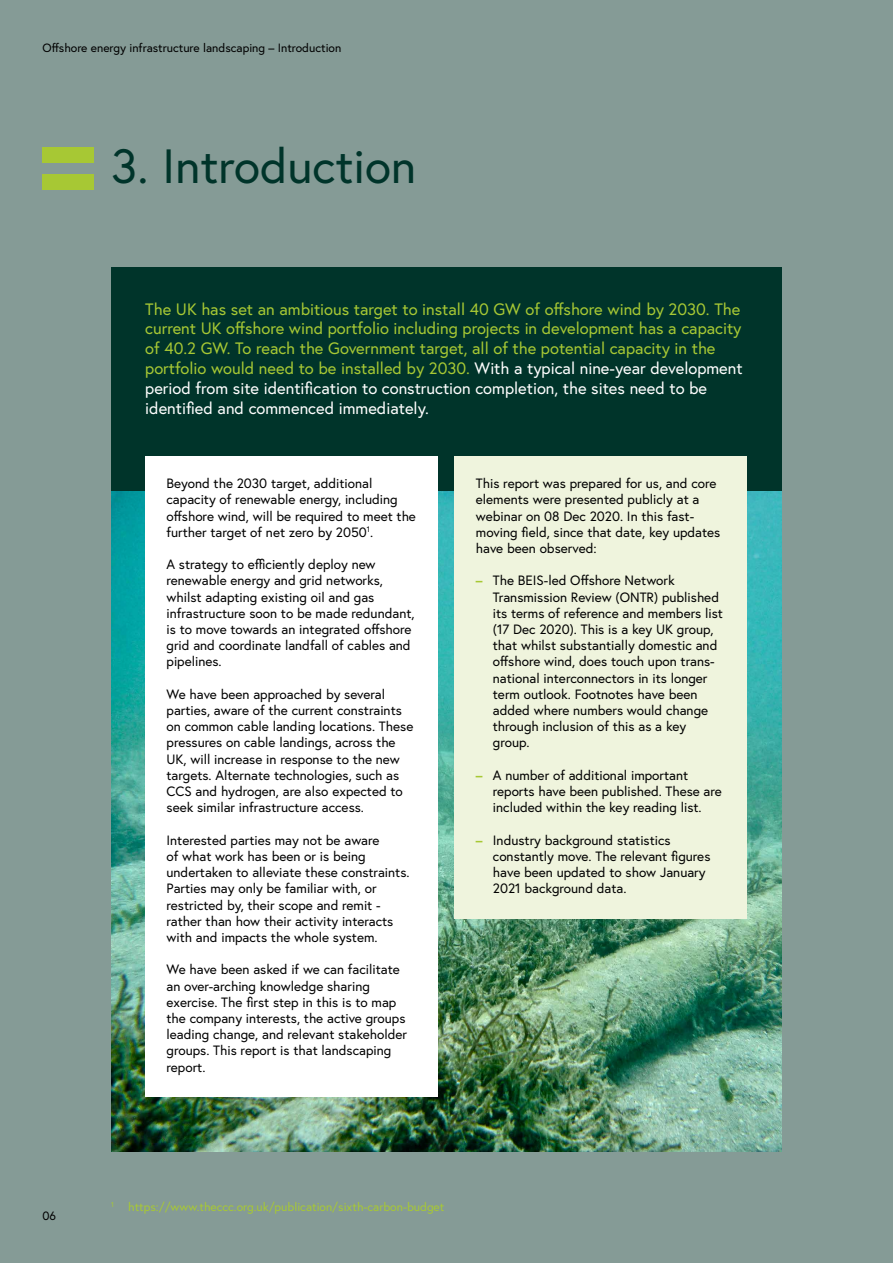
<style>
.page{position:relative;width:893px;height:1263px;background:#859b96}
.page>*{position:absolute;margin:0;border:0;box-sizing:border-box;transform-origin:0 0}
.t1{font:48px "Europa";color:#00342a}
.t2{font:16.5px/19.8px "Europa";color:#a7c834}
.t3{font:13.5px/16.2px "Europa";color:#000}
.t4{font:12px "Europa";color:#a7c834}
.t5{font:12px "Europa";color:#000}
.s1{color:#fff}
.s2{font-weight:700;color:#a7c834}
</style>
<div class="page">
<div style="left:43px;top:174px;width:51px;height:16px;background:#a7c834"></div>
<div style="left:43px;top:148px;width:51px;height:15px;background:#a7c834"></div>
<div style="left:111px;top:268px;width:671px;height:320px;background:#00342a"></div>
<img style="left:111px;top:491px;width:671px;height:660px">
<div style="left:145px;top:456px;width:293px;height:641px;background:#fff"></div>
<div style="left:455px;top:456px;width:292px;height:463px;background:#eff4dd"></div>
<p class="t5" style="left:43px;top:40px;width:300px">Offshore energy infrastructure landscaping – Introduction</p>
<h1 class="t1" style="left:111px;top:136px;width:306px">3. Introduction</h1>
<p class="t2" style="left:145px;top:299px;width:599px">The UK has set an ambitious target to install 40 GW of offshore wind by 2030. The current UK offshore wind portfolio including projects in development has a capacity of 40.2 GW. To reach the Government target, all of the potential capacity in the portfolio would need to be installed by 2030. <span class="s1">With a typical nine-year development period from site identification to construction completion, the sites need to be identified and commenced immediately.</span></p>
<p class="t5" style="left:43px;top:1208px;width:15px">06</p>
<p class="t3" style="left:167px;top:475px;width:251px">Beyond the 2030 target, additional capacity of renewable energy, including offshore wind, will be required to meet the further target of net zero by 2050<sup>1</sup>.</p>
<p class="t3" style="left:167px;top:556px;width:250px">A strategy to efficiently deploy new renewable energy and grid networks, whilst adapting existing oil and gas infrastructure soon to be made redundant, is to move towards an integrated offshore grid and coordinate landfall of cables and pipelines.</p>
<p class="t3" style="left:167px;top:686px;width:248px">We have been approached by several parties, aware of the current constraints on common cable landing locations. These pressures on cable landings, across the UK, will increase in response to the new targets. Alternate technologies, such as CCS and hydrogen, are also expected to seek similar infrastructure access.</p>
<p class="t3" style="left:167px;top:832px;width:245px">Interested parties may not be aware<br>of what work has been or is being undertaken to alleviate these constraints.<br>Parties may only be familiar with, or restricted by, their scope and remit - rather than how their activity interacts with and impacts the whole system.</p>
<p class="t3" style="left:167px;top:961px;width:242px">We have been asked if we can facilitate an over-arching knowledge sharing exercise. The first step in this is to map the company interests, the active groups leading change, and relevant stakeholder groups. This report is that landscaping report.</p>
<p class="t3" style="left:476px;top:475px;width:246px">This report was prepared for us, and core elements were presented publicly at a webinar on 08 Dec 2020. In this fast&shy;moving field, since that date, key updates have been observed:</p>
<p class="t3" style="left:493px;top:572px;width:231px;text-indent:-17px"><span class="s2">–</span> The BEIS-led Offshore Network Transmission Review (ONTR) published its terms of reference and members list (17 Dec 2020). This is a key UK group, that whilst substantially domestic and offshore wind, does touch upon trans&shy;national interconnectors in its longer term outlook. Footnotes have been added where numbers would change through inclusion of this as a key group.</p>
<p class="t3" style="left:493px;top:767px;width:230px;text-indent:-17px"><span class="s2">–</span> A number of additional important reports have been published. These are included within the key reading list.</p>
<p class="t3" style="left:493px;top:832px;width:219px;text-indent:-17px"><span class="s2">–</span> Industry background statistics constantly move. The relevant figures have been updated to show January<br>2021 background data.</p>
<p class="t4" style="left:111px;top:1199px;width:335px"><sup>1</sup> https://www.theccc.org.uk/publication/sixth-carbon-budget</p>
</div>
